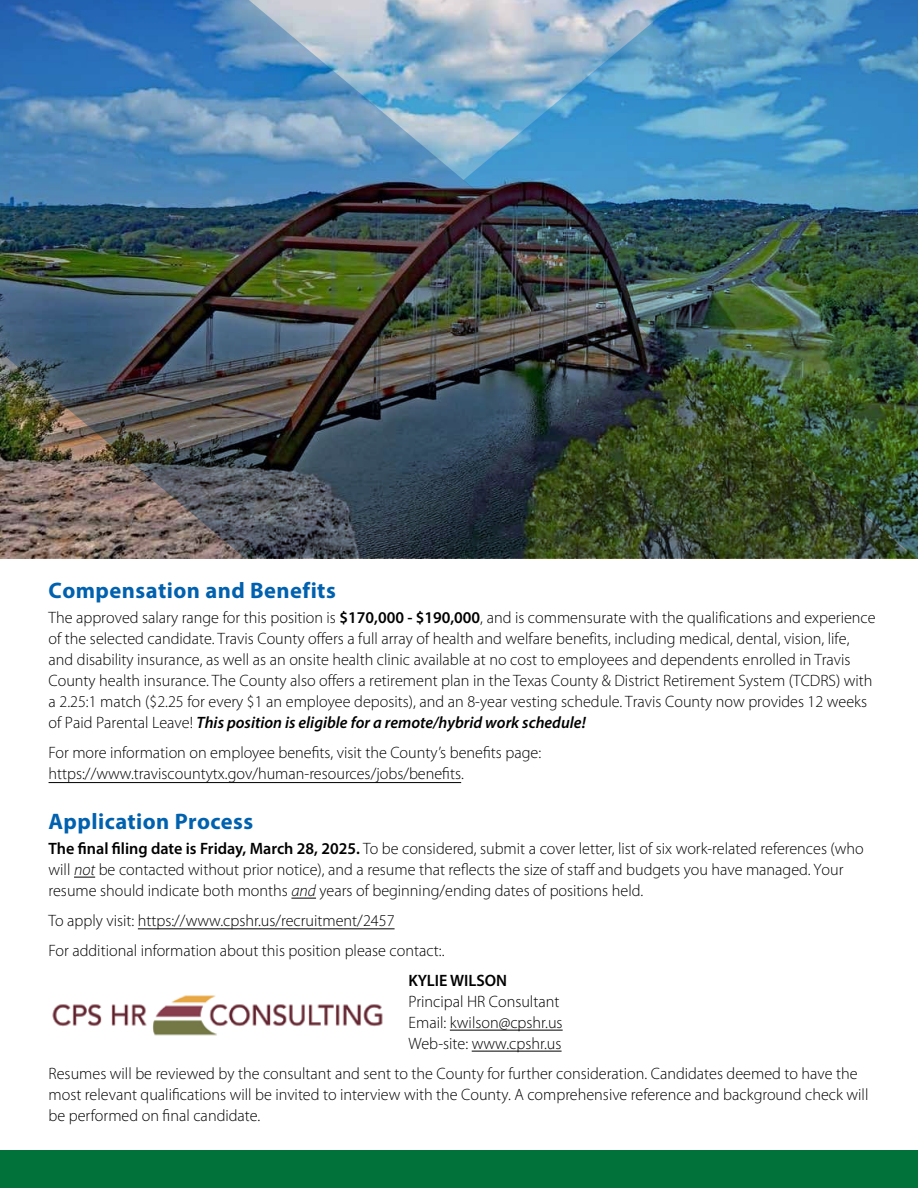
<style>
.page{position:relative;width:918px;height:1188px;background:#fff}
.page>*{position:absolute;margin:0;border:0;box-sizing:border-box;transform-origin:0 0}
.t1{font:700 22.5px "Myriad Pro";letter-spacing:.02em;color:#0061af}
.t2{font:300 16.5px/21px "Myriad Pro";color:#000}
.t3{font:600 16.5px "Myriad Pro";color:#000}
.s1{font-weight:600}
.s2{font-weight:600;font-style:italic}
.s3{font-style:italic}
</style>
<div class="page">
<img style="left:0;top:0;width:463px;height:558px">
<img style="left:463px;top:0;width:455px;height:559px">
<hr style="left:450px;top:1030px;width:113px;height:1px;background:#000">
<hr style="left:472px;top:1051px;width:90px;height:1px;background:#000">
<hr style="left:138px;top:928px;width:257px;height:1px;background:#000">
<svg style="left:291px;top:898px;width:25px;height:1px"></svg>
<svg style="left:74px;top:877px;width:21px;height:1px"></svg>
<hr style="left:49px;top:782px;width:412px;height:1px;background:#000">
<img style="left:52px;top:995px;width:331px;height:41px">
<div style="left:0;top:1150px;width:918px;height:38px;background:#00723a"></div>
<h1 class="t1" style="left:49px;top:576px;width:289px">Compensation and Benefits</h1>
<p class="t2" style="left:49px;top:607px;width:829px">The approved salary range for this position is <span class="s1">$170,000 - $190,000</span>, and is commensurate with the qualifications and experience of the selected candidate. Travis County offers a full array of health and welfare benefits, including medical, dental, vision, life, and disability insurance, as well as an onsite health clinic available at no cost to employees and dependents enrolled in Travis County health insurance. The County also offers a retirement plan in the Texas County &amp; District Retirement System (TCDRS) with a 2.25:1 match ($2.25 for every $1 an employee deposits), and an 8-year vesting schedule. Travis County now provides 12 weeks of Paid Parental Leave! <span class="s2">This position is eligible for a remote/hybrid work schedule!</span></p>
<p class="t2" style="left:49px;top:742px;width:494px">For more information on employee benefits, visit the County’s benefits page: https://www.traviscountytx.gov/human-resources/jobs/benefits.</p>
<h1 class="t1" style="left:49px;top:807px;width:206px">Application Process</h1>
<p class="t2" style="left:49px;top:838px;width:817px"><span class="s1">The final filing date is Friday, March 28, 2025.</span> To be considered, submit a cover letter, list of six work-related references (who will <span class="s3">not</span> be contacted without prior notice), and a resume that reflects the size of staff and budgets you have managed. Your resume should indicate both months <span class="s3">and</span> years of beginning/ending dates of positions held.</p>
<p class="t2" style="left:49px;top:905px;width:397px;line-height:30px">To apply visit: https://www.cpshr.us/recruitment/2457<br>For additional information about this position please contact:.</p>
<p class="t3" style="left:409px;top:970px;width:100px">KYLIE WILSON</p>
<p class="t2" style="left:409px;top:991px;width:156px">Principal HR Consultant<br>Email: kwilson@cpshr.us<br>Web-site: www.cpshr.us</p>
<p class="t2" style="left:49px;top:1063px;width:821px">Resumes will be reviewed by the consultant and sent to the County for further consideration. Candidates deemed to have the most relevant qualifications will be invited to interview with the County. A comprehensive reference and background check will be performed on final candidate.</p>
</div>
